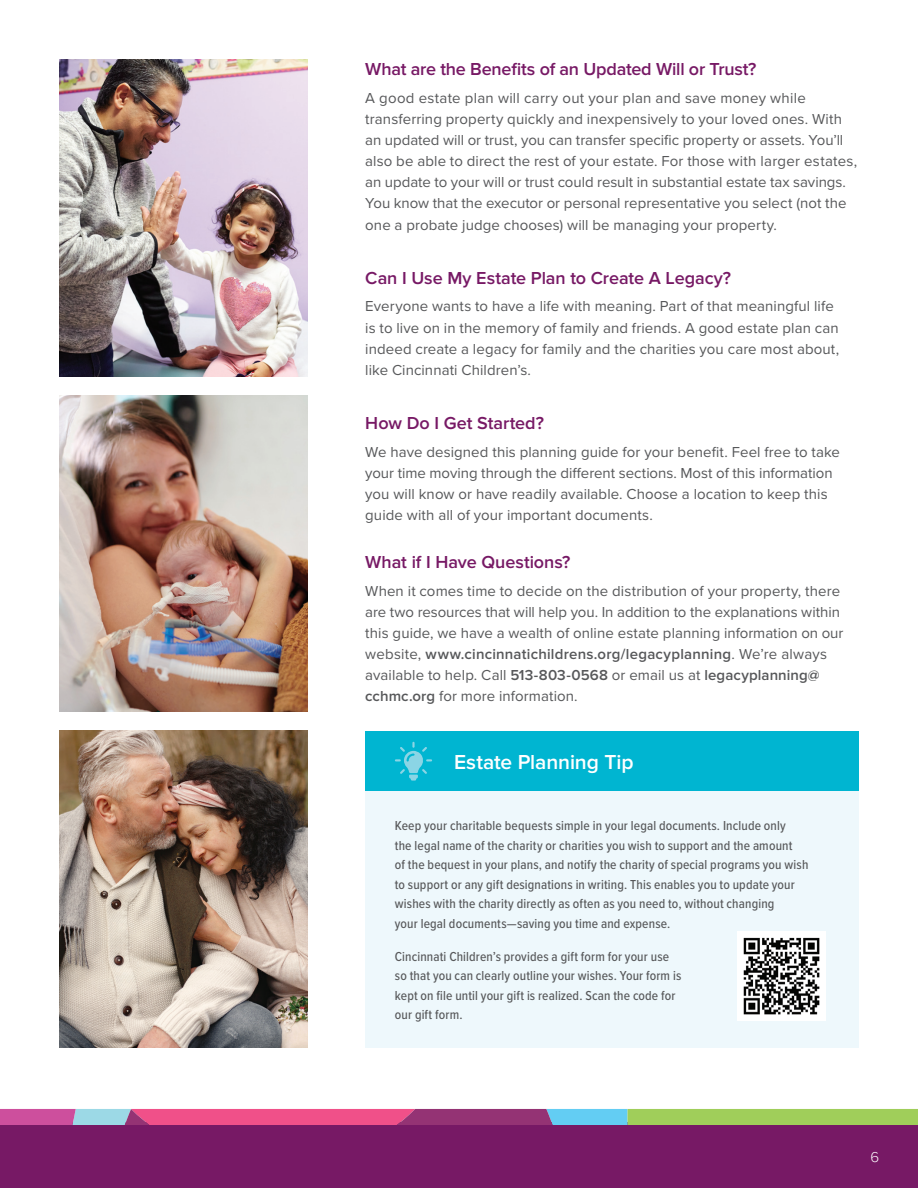
<style>
.page{position:relative;width:918px;height:1188px;background:#fff}
.page>*{position:absolute;margin:0;border:0;box-sizing:border-box;transform-origin:0 0}
.t1{font:600 21px "Proxima Nova";letter-spacing:-.005em;color:#fff}
.t2{font:600 18px "Proxima Nova";letter-spacing:-.005em;color:#771965}
.t3{font:15px/21.1px "Proxima Nova";letter-spacing:.005em;color:#57585a}
.t4{font:300 15px "Proxima Nova";color:#fff}
.t5{font:500 13.5px/19.5px "Proxima Nova Cond";letter-spacing:.01em;color:#57585a}
.s1{font-weight:600}
</style>
<div class="page">
<div style="left:0;top:1122px;width:918px;height:66px;background:#771965"></div>
<svg style="left:0;top:1109px;width:918px;height:16px;background:#b38586"></svg>
<img style="left:59px;top:59px;width:249px;height:318px">
<img style="left:59px;top:395px;width:249px;height:317px">
<img style="left:59px;top:730px;width:249px;height:318px">
<div style="left:365px;top:759px;width:494px;height:289px;background:#eef8fc"></div>
<div style="left:365px;top:731px;width:494px;height:60px;background:#00b5d1"></div>
<svg style="left:395px;top:742px;width:37px;height:39px"></svg>
<img style="left:737px;top:932px;width:89px;height:88px">
<p class="t2" style="left:365px;top:58px;width:393px">What are the Benefits of an Updated Will or Trust?</p>
<p class="t3" style="left:365px;top:86px;width:493px">A good estate plan will carry out your plan and save money while transferring property quickly and inexpensively to your loved ones. With an updated will or trust, you can transfer specific property or assets. You’ll also be able to direct the rest of your estate. For those with larger estates, an update to your will or trust could result in substantial estate tax savings.<br>You know that the executor or personal representative you select (not the one a probate judge chooses) will be managing your property.</p>
<p class="t2" style="left:365px;top:267px;width:367px">Can I Use My Estate Plan to Create A Legacy?</p>
<p class="t3" style="left:365px;top:295px;width:475px">Everyone wants to have a life with meaning. Part of that meaningful life is to live on in the memory of family and friends. A good estate plan can indeed create a legacy for family and the charities you care most about, like Cincinnati Children’s.</p>
<p class="t2" style="left:365px;top:413px;width:180px">How Do I Get Started?</p>
<p class="t3" style="left:365px;top:441px;width:476px">We have designed this planning guide for your benefit. Feel free to take your time moving through the different sections. Most of this information you will know or have readily available. Choose a location to keep this guide with all of your important documents.</p>
<p class="t2" style="left:365px;top:551px;width:207px">What if I Have Questions?</p>
<p class="t3" style="left:365px;top:579px;width:480px">When it comes time to decide on the distribution of your property, there are two resources that will help you. In addition to the explanations within this guide, we have a wealth of online estate planning information on our website, <span class="s1">www.cincinnatichildrens.org/legacyplanning</span>. We’re always available to help. Call <span class="s1">513-803-0568</span> or email us at <span class="s1">legacyplanning@ cchmc.org</span> for more information.</p>
<h1 class="t1" style="left:454px;top:750px;width:181px">Estate Planning Tip</h1>
<p class="t5" style="left:395px;top:816px;width:415px">Keep your charitable bequests simple in your legal documents. Include only<br>the legal name of the charity or charities you wish to support and the amount<br>of the bequest in your plans, and notify the charity of special programs you wish to support or any gift designations in writing. This enables you to update your wishes with the charity directly as often as you need to, without changing<br>your legal documents—saving you time and expense.</p>
<p class="t5" style="left:395px;top:947px;width:288px">Cincinnati Children’s provides a gift form for your use so that you can clearly outline your wishes. Your form is kept on file until your gift is realized. Scan the code for our gift form.</p>
<p class="t4" style="left:871px;top:1148px;width:10px">6</p>
</div>
